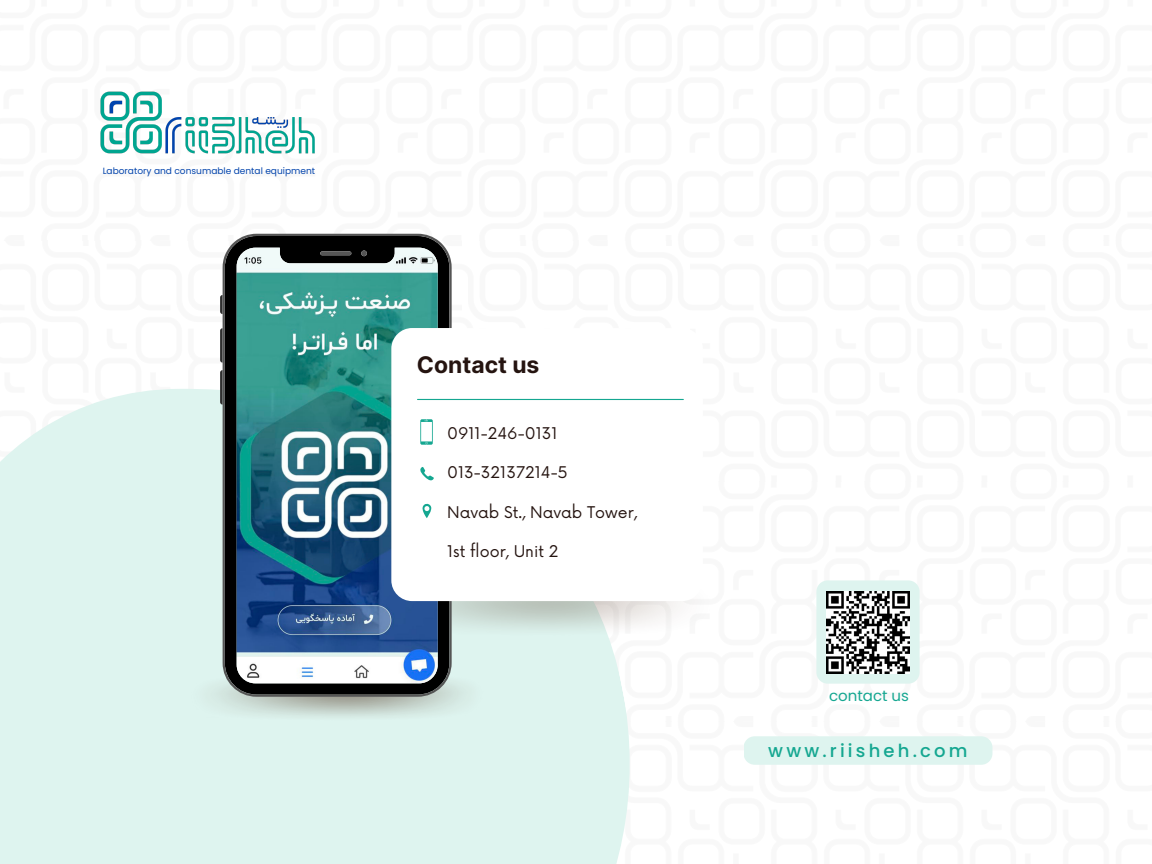
<style>
.page{position:relative;width:1152px;height:864px;background:#fff}
.page>*{position:absolute;margin:0;border:0;box-sizing:border-box;transform-origin:0 0}
.t1{font:700 22.95px "Inter";color:#251410}
.t2{font:500 18px "Poppins";letter-spacing:.175em;color:#15a791}
.t3{font:15.75px "Now";color:#251410}
.t4{font:15px "Poppins";color:#15a791}
.t5{font:9px "Poppins";color:#0344ac}
</style>
<div class="page">
<svg style="left:816px;top:580px;width:104px;height:104px;background:#d9ece7"></svg>
<img style="left:827px;top:591px;width:82px;height:82px">
<img style="left:100px;top:91px;width:215px;height:63px">
<div style="left:744px;top:736px;width:248px;height:29px;background:#def4ef;border-radius:11px"></div>
<svg style="left:0;top:278px;width:630px;height:586px;fill:#def4ef"></svg>
<img style="left:452px;top:599px;width:247px;height:37px">
<img style="left:186px;top:675px;width:303px;height:46px">
<svg style="left:220px;top:295px;width:3px;height:19px"></svg>
<svg style="left:220px;top:328px;width:3px;height:35px"></svg>
<svg style="left:220px;top:370px;width:3px;height:35px"></svg>
<img style="left:223px;top:234px;width:229px;height:463px">
<div style="left:391px;top:328px;width:312px;height:273px;background:#fff;border-radius:21px"></div>
<hr style="left:418px;top:399px;width:265px;height:1px;background:#15a791">
<svg style="left:420px;top:467px;width:14px;height:14px"></svg>
<svg style="left:422px;top:504px;width:10px;height:14px"></svg>
<svg style="left:420px;top:419px;width:13px;height:26px"></svg>
<p class="t5" style="left:103px;top:165px;width:214px">Laboratory and consumable dental equipment</p>
<p class="t1" style="left:417px;top:351px;width:124px">Contact us</p>
<p class="t3" style="left:447px;top:425px;width:112px">0911-246-0131</p>
<p class="t3" style="left:447px;top:464px;width:122px">013-32137214-5</p>
<p class="t3" style="left:447px;top:503px;width:191px">Navab St., Navab Tower,</p>
<p class="t3" style="left:447px;top:542px;width:113px">1st floor, Unit 2</p>
<p class="t4" style="left:829px;top:685px;width:81px">contact us</p>
<p class="t2" style="left:768px;top:738px;width:201px">www.riisheh.com</p>
</div>
